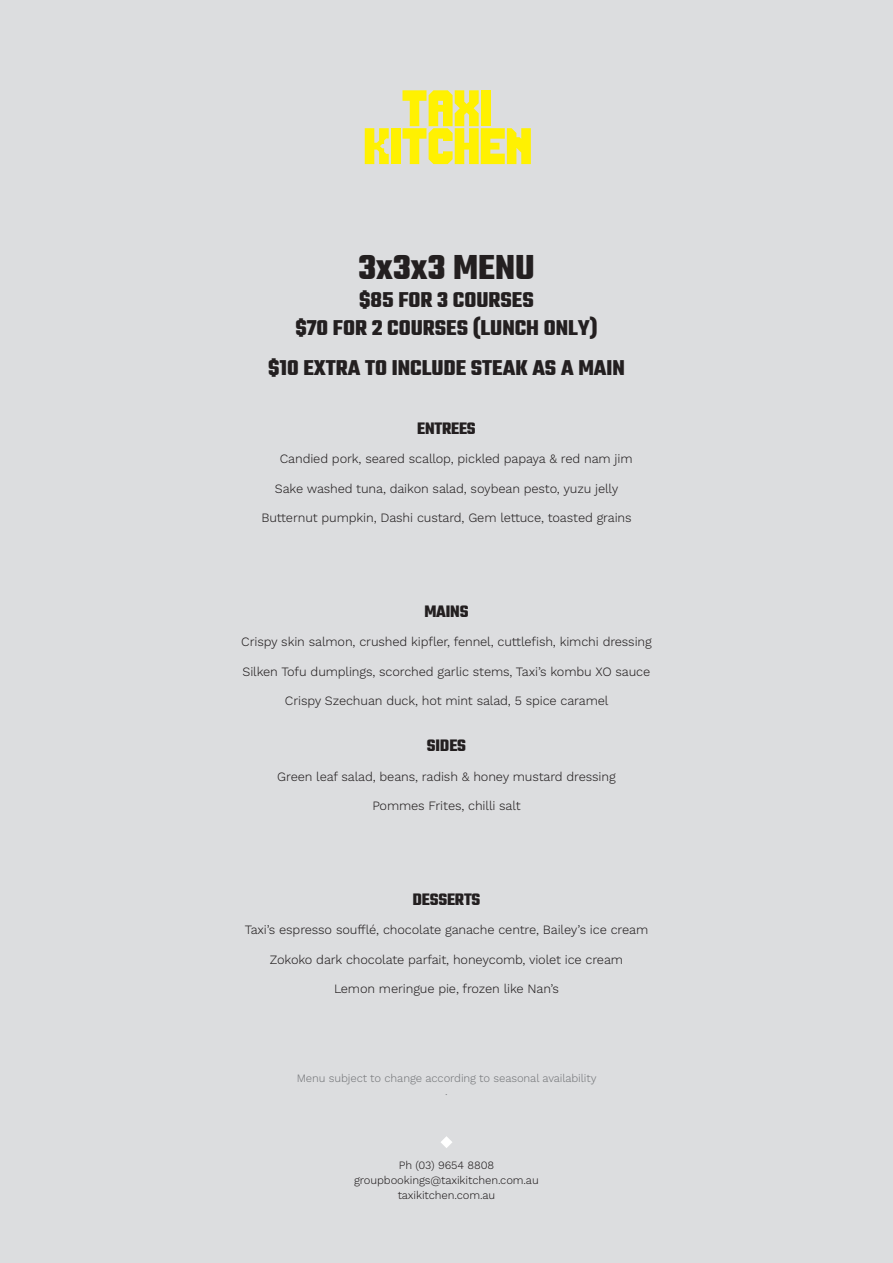
<style>
.page{position:relative;width:893px;height:1263px;background:#dcdddf}
.page>*{position:absolute;margin:0;border:0;box-sizing:border-box;transform-origin:0 0}
.SHG_PageHeading{font:700 37.5px "Teko";color:#231f20}
.SHG_Price{font:700 23.25px/27.9px "Teko";color:#231f20;text-align:center}
.SHG_Body{font:700 18px "Teko";letter-spacing:-.01em;color:#231f20}
.SHG_Body-2{font:300 12.75px "Work Sans";letter-spacing:-.01em;color:#231f20}
.SHG_ContactDetails{font:300 11.25px "Work Sans";letter-spacing:-.01em;color:#231f20}
.SHG_Footnote{font:300 11.25px "Work Sans";letter-spacing:-.01em;color:#76787b}
</style>
<div class="page">
<svg style="left:365px;top:128px;width:24px;height:36px"></svg>
<div style="left:391px;top:128px;width:9px;height:36px;background:#fff101"></div>
<svg style="left:402px;top:90px;width:129px;height:74px"></svg>
<svg style="left:441px;top:1136px;width:11px;height:12px"></svg>
<p class="SHG_PageHeading" style="left:358px;top:243px;width:178px">3x3x3 MENU</p>
<p class="SHG_Price" style="left:295px;top:287px;width:304px">$85 FOR 3 COURSES<br>$70 FOR 2 COURSES (LUNCH ONLY)</p>
<p class="SHG_Price" style="left:268px;top:355px;width:358px">$10 EXTRA TO INCLUDE STEAK AS A MAIN</p>
<p class="SHG_Body" style="left:417px;top:417px;width:60px">ENTREES</p>
<p class="SHG_Body-2" style="left:280px;top:451px;width:354px">Candied pork, seared scallop, pickled papaya &amp; red nam jim</p>
<p class="SHG_Body-2" style="left:275px;top:481px;width:345px">Sake washed tuna, daikon salad, soybean pesto, yuzu jelly</p>
<p class="SHG_Body-2" style="left:261px;top:510px;width:372px">Butternut pumpkin, Dashi custard, Gem lettuce, toasted grains</p>
<p class="SHG_Body" style="left:424px;top:600px;width:46px">MAINS</p>
<p class="SHG_Body-2" style="left:241px;top:635px;width:412px">Crispy skin salmon, crushed kipfler, fennel, cuttlefish, kimchi dressing</p>
<p class="SHG_Body-2" style="left:243px;top:664px;width:409px">Silken Tofu dumplings, scorched garlic stems, Taxi’s kombu XO sauce</p>
<p class="SHG_Body-2" style="left:285px;top:693px;width:325px">Crispy Szechuan duck, hot mint salad, 5 spice caramel</p>
<p class="SHG_Body" style="left:427px;top:734px;width:41px">SIDES</p>
<p class="SHG_Body-2" style="left:277px;top:769px;width:340px">Green leaf salad, beans, radish &amp; honey mustard dressing</p>
<p class="SHG_Body-2" style="left:372px;top:798px;width:150px">Pommes Frites, chilli salt</p>
<p class="SHG_Body" style="left:412px;top:888px;width:69px">DESSERTS</p>
<p class="SHG_Body-2" style="left:245px;top:923px;width:405px">Taxi’s espresso soufflé, chocolate ganache centre, Bailey’s ice cream</p>
<p class="SHG_Body-2" style="left:270px;top:952px;width:355px">Zokoko dark chocolate parfait, honeycomb, violet ice cream</p>
<p class="SHG_Body-2" style="left:334px;top:981px;width:226px">Lemon meringue pie, frozen like Nan’s</p>
<p class="SHG_Footnote" style="left:297px;top:1071px;width:301px">Menu subject to change according to seasonal availability</p>
<p class="SHG_Footnote" style="left:445px;top:1085px;width:4px">.</p>
<p class="SHG_ContactDetails" style="left:399px;top:1159px;width:97px">Ph (03) 9654 8808</p>
<p class="SHG_ContactDetails" style="left:354px;top:1174px;width:186px">groupbookings@taxikitchen.com.au</p>
<p class="SHG_ContactDetails" style="left:398px;top:1189px;width:99px">taxikitchen.com.au</p>
</div>
